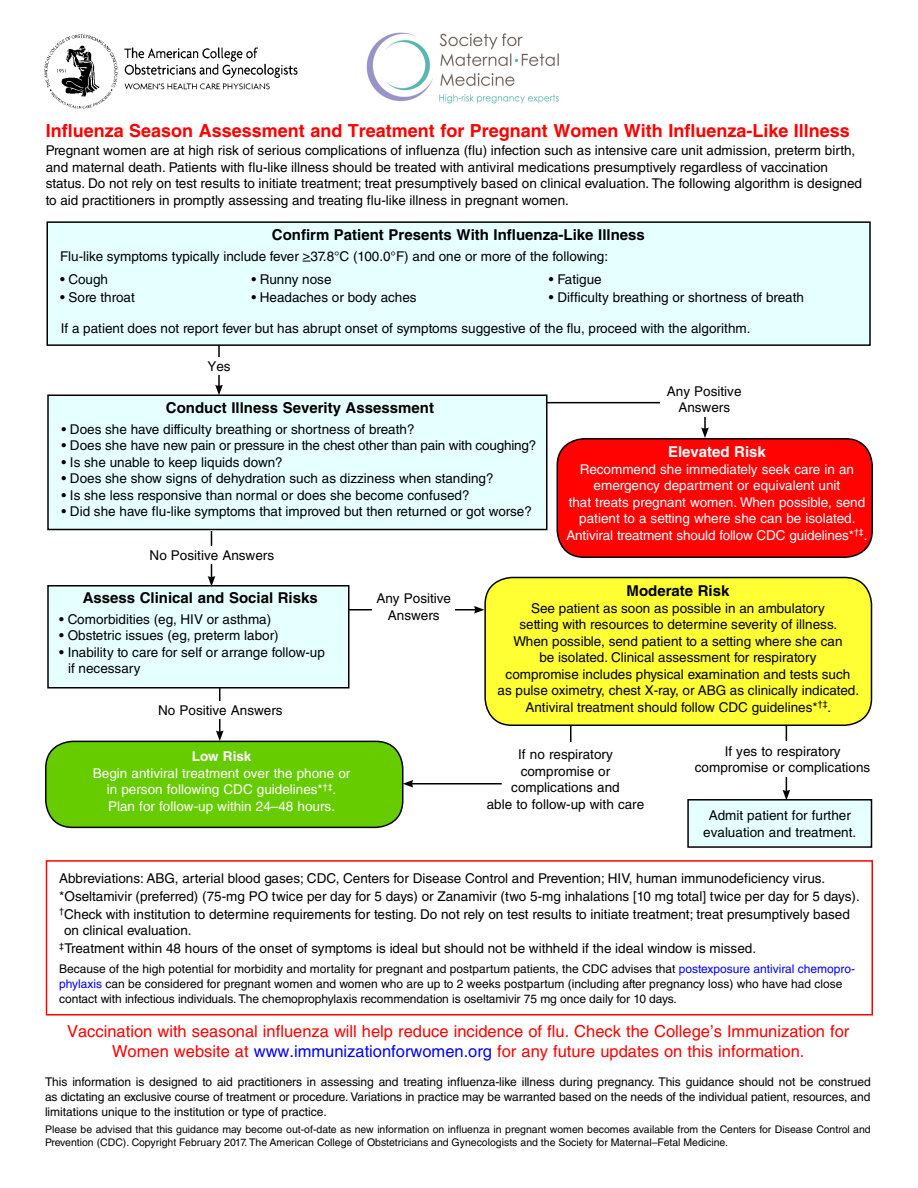
<style>
.page{position:relative;width:918px;height:1188px;background:#fff}
.page>*{position:absolute;margin:0;border:0;box-sizing:border-box;transform-origin:0 0}
.t1{font:700 18px "Helvetica LT Std";color:#f00}
.t2{font:16.5px/19.5px "Helvetica LT Std";color:#f00;text-align:center}
.t3{font:700 15px "Helvetica LT Std";color:#000}
.t4{font:700 15px "Helvetica LT Std";color:#fff}
.t5{font:13.5px/16.5px "Helvetica LT Std";color:#000;text-align:center}
.t6{font:13.5px/16.5px "Helvetica LT Std";color:#fff;text-align:center}
.t7{font:700 13.5px "Helvetica LT Std";color:#fff}
.t8{font:12px/15px "Helvetica LT Std";color:#000;text-align:justify}
.t9{font:10.5px/13.5px "Helvetica LT Std";color:#000}
.s1{color:#00f}
</style>
<div class="page">
<hr style="left:786px;top:698px;width:1px;height:94px;background:#000">
<svg style="left:783px;top:790px;width:7px;height:9px"></svg>
<hr style="left:570px;top:687px;width:2px;height:58px;background:#000">
<hr style="left:493px;top:402px;width:169px;height:1px;background:#000">
<div style="left:48px;top:586px;width:301px;height:102px;background:#e6ffff"></div>
<div style="left:47px;top:585px;width:303px;height:103px;border:2px solid #000"></div>
<div style="left:47px;top:222px;width:823px;height:123px;background:#e6ffff"></div>
<div style="left:46px;top:221px;width:825px;height:125px;border:2px solid #000"></div>
<div style="left:48px;top:395px;width:499px;height:135px;background:#e6ffff"></div>
<div style="left:47px;top:394px;width:501px;height:136px;border:2px solid #000"></div>
<hr style="left:218px;top:345px;width:2px;height:42px;background:#000">
<svg style="left:215px;top:385px;width:8px;height:10px"></svg>
<div style="left:557px;top:439px;width:315px;height:118px;background:#ff0303;border-radius:27px"></div>
<div style="left:556px;top:438px;width:317px;height:120px;border:2px solid #000;border-radius:27px"></div>
<hr style="left:704px;top:404px;width:2px;height:26px;background:#000">
<svg style="left:701px;top:427px;width:8px;height:11px"></svg>
<div style="left:660px;top:381px;width:88px;height:36px;background:#fff"></div>
<hr style="left:211px;top:531px;width:1px;height:47px;background:#000">
<svg style="left:208px;top:576px;width:7px;height:10px"></svg>
<div style="left:129px;top:546px;width:166px;height:18px;background:#fff"></div>
<div style="left:170px;top:357px;width:98px;height:18px;background:#fff"></div>
<div style="left:485px;top:578px;width:387px;height:147px;background:#ff3;border-radius:27px"></div>
<div style="left:484px;top:577px;width:388px;height:149px;border:2px solid #000;border-radius:27px"></div>
<hr style="left:349px;top:609px;width:127px;height:1px;background:#000">
<svg style="left:474px;top:606px;width:10px;height:8px"></svg>
<div style="left:373px;top:594px;width:82px;height:36px;background:#fff"></div>
<div style="left:46px;top:741px;width:357px;height:86px;background:#6c0;border-radius:27px"></div>
<div style="left:45px;top:741px;width:359px;height:87px;border:2px solid #000;border-radius:27px"></div>
<hr style="left:219px;top:688px;width:1px;height:45px;background:#000">
<svg style="left:216px;top:730px;width:8px;height:11px"></svg>
<div style="left:455px;top:742px;width:221px;height:75px;background:#fff"></div>
<div style="left:688px;top:800px;width:184px;height:47px;background:#e6ffff"></div>
<div style="left:687px;top:799px;width:185px;height:49px;border:2px solid #000"></div>
<div style="left:676px;top:742px;width:214px;height:35px;background:#fff"></div>
<hr style="left:411px;top:783px;width:91px;height:1px;background:#000">
<svg style="left:403px;top:780px;width:10px;height:8px"></svg>
<div style="left:46px;top:860px;width:827px;height:156px;border:2px solid #f00"></div>
<img style="left:44px;top:34px;width:254px;height:75px">
<img style="left:366px;top:32px;width:193px;height:72px">
<div style="left:138px;top:701px;width:165px;height:18px;background:#fff"></div>
<h1 class="t1" style="left:46px;top:120px;width:806px">Influenza Season Assessment and Treatment for Pregnant Women With Influenza-Like Illness</h1>
<p class="t5" style="left:46px;top:142px;width:818px;text-align:left">Pregnant women are at high risk of serious complications of influenza (flu) infection such as intensive care unit admission, preterm birth, and maternal death. Patients with flu-like illness should be treated with antiviral medications presumptively regardless of vaccination status. Do not rely on test results to initiate treatment; treat presumptively based on clinical evaluation. The following algorithm is designed to aid practitioners in promptly assessing and treating flu-like illness in pregnant women.</p>
<p class="t3" style="left:272px;top:226px;width:375px">Confirm Patient Presents With Influenza-Like Illness</p>
<p class="t5" style="left:60px;top:248px;width:550px">Flu-like symptoms typically include fever &gt;37.8°C (100.0°F) and one or more of the following:</p>
<p class="t5" style="left:60px;top:271px;width:50px">• Cough</p>
<p class="t5" style="left:60px;top:289px;width:76px">• Sore throat</p>
<p class="t5" style="left:549px;top:271px;width:54px">• Fatigue</p>
<p class="t5" style="left:549px;top:289px;width:257px">• Difficulty breathing or shortness of breath</p>
<p class="t5" style="left:61px;top:320px;width:691px">If a patient does not report fever but has abrupt onset of symptoms suggestive of the flu, proceed with the algorithm.</p>
<p class="t5" style="left:251px;top:271px;width:82px">• Runny nose</p>
<p class="t5" style="left:251px;top:289px;width:167px">• Headaches or body aches</p>
<p class="t5" style="left:207px;top:358px;width:25px">Yes</p>
<p class="t3" style="left:166px;top:398px;width:270px">Conduct Illness Severity Assessment</p>
<p class="t5" style="left:62px;top:421px;width:355px">• Does she have difficulty breathing or shortness of breath?</p>
<p class="t5" style="left:62px;top:437px;width:476px">• Does she have new pain or pressure in the chest other than pain with coughing?</p>
<p class="t5" style="left:62px;top:454px;width:223px">• Is she unable to keep liquids down?</p>
<p class="t5" style="left:62px;top:470px;width:434px">• Does she show signs of dehydration such as dizziness when standing?</p>
<p class="t5" style="left:62px;top:487px;width:410px">• Is she less responsive than normal or does she become confused?</p>
<p class="t5" style="left:62px;top:503px;width:472px">• Did she have flu-like symptoms that improved but then returned or got worse?</p>
<p class="t5" style="left:150px;top:547px;width:126px">No Positive Answers</p>
<p class="t5" style="left:667px;top:383px;width:76px">Any Positive<br>Answers</p>
<p class="t4" style="left:668px;top:443px;width:99px">Elevated Risk</p>
<p class="t6" style="left:566px;top:461px;width:303px">Recommend she immediately seek care in an emergency department or equivalent unit<br>that treats pregnant women. When possible, send patient to a setting where she can be isolated.<br>Antiviral treatment should follow CDC guidelines*<sup>†‡</sup>.</p>
<p class="t3" style="left:83px;top:588px;width:237px">Assess Clinical and Social Risks</p>
<p class="t5" style="left:59px;top:611px;width:214px">• Comorbidities (eg, HIV or asthma)</p>
<p class="t5" style="left:59px;top:627px;width:221px">• Obstetric issues (eg, preterm labor)</p>
<p class="t5" style="left:68px;top:643px;width:258px;text-align:left;text-indent:-9px">• Inability to care for self or arrange follow-up if necessary</p>
<p class="t5" style="left:158px;top:702px;width:126px">No Positive Answers</p>
<p class="t7" style="left:192px;top:748px;width:61px">Low Risk</p>
<p class="t6" style="left:93px;top:765px;width:259px">Begin antiviral treatment over the phone or in person following CDC guidelines*<sup>†‡</sup>.<br>Plan for follow-up within 24–48 hours.</p>
<p class="t5" style="left:376px;top:590px;width:76px">Any Positive<br>Answers</p>
<p class="t3" style="left:627px;top:582px;width:104px">Moderate Risk</p>
<p class="t5" style="left:498px;top:600px;width:363px">See patient as soon as possible in an ambulatory<br>setting with resources to determine severity of illness.<br>When possible, send patient to a setting where she can<br>be isolated. Clinical assessment for respiratory<br>compromise includes physical examination and tests such as pulse oximetry, chest X-ray, or ABG as clinically indicated.<br>Antiviral treatment should follow CDC guidelines*<sup>†‡</sup>.</p>
<p class="t5" style="left:487px;top:746px;width:159px">If no respiratory compromise or complications and<br>able to follow-up with care</p>
<p class="t5" style="left:695px;top:743px;width:177px">If yes to respiratory compromise or complications</p>
<p class="t5" style="left:703px;top:807px;width:155px">Admit patient for further evaluation and treatment.</p>
<p class="t5" style="left:59px;top:869px;width:802px;line-height:18px;text-align:left">Abbreviations: ABG, arterial blood gases; CDC, Centers for Disease Control and Prevention; HIV, human immunodeficiency virus. *Oseltamivir (preferred) (75-mg PO twice per day for 5 days) or Zanamivir (two 5-mg inhalations [10 mg total] twice per day for 5 days). <sup>†</sup>Check with institution to determine requirements for testing. Do not rely on test results to initiate treatment; treat presumptively based</p>
<p class="t5" style="left:59px;top:921px;width:698px;line-height:18px;text-align:left;text-indent:5px">on clinical evaluation.<br><sup>‡</sup>Treatment within 48 hours of the onset of symptoms is ideal but should not be withheld if the ideal window is missed.</p>
<p class="t8" style="left:59px;top:961px;width:797px;text-align:left">Because of the high potential for morbidity and mortality for pregnant and postpartum patients, the CDC advises that <span class="s1">postexposure antiviral chemopro&shy;phylaxis</span> can be considered for pregnant women and women who are up to 2 weeks postpartum (including after pregnancy loss) who have had close contact with infectious individuals. The chemoprophylaxis recommendation is oseltamivir 75 mg once daily for 10 days.</p>
<p class="t2" style="left:67px;top:1022px;width:784px">Vaccination with seasonal influenza will help reduce incidence of flu. Check the College’s Immunization for<br>Women website at <span class="s1">www.immunizationforwomen.org</span> for any future updates on this information.</p>
<p class="t8" style="left:45px;top:1075px;width:827px">This information is designed to aid practitioners in assessing and treating influenza-like illness during pregnancy. This guidance should not be construed as dictating an exclusive course of treatment or procedure. Variations in practice may be warranted based on the needs of the individual patient, resources, and limitations unique to the institution or type of practice.</p>
<p class="t9" style="left:45px;top:1122px;width:827px">Please be advised that this guidance may become out-of-date as new information on influenza in pregnant women becomes available from the Centers for Disease Control and<br>Prevention (CDC). Copyright February 2017. The American College of Obstetricians and Gynecologists and the Society for Maternal–Fetal Medicine.</p>
</div>
